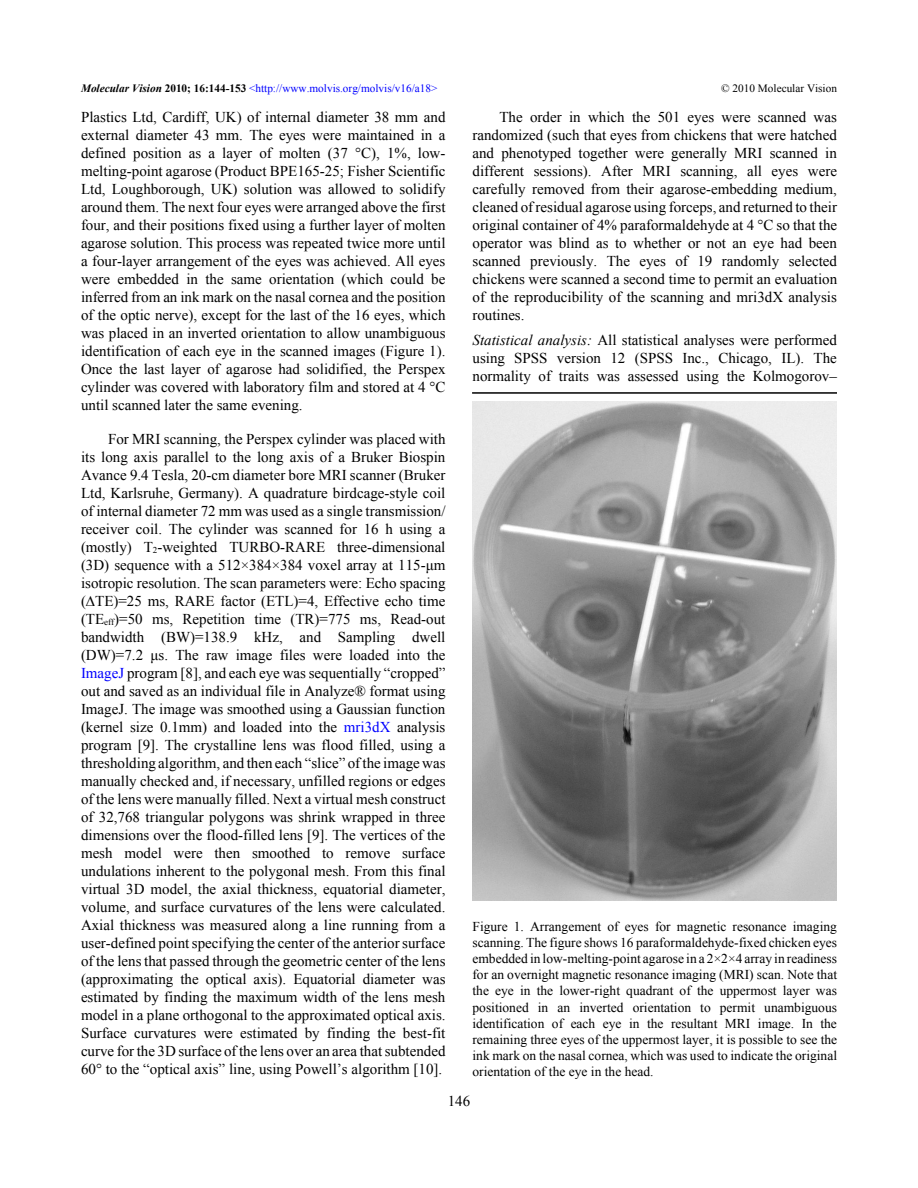
<style>
.page{position:relative;width:918px;height:1188px;background:#fff}
.page>*{position:absolute;margin:0;border:0;box-sizing:border-box;transform-origin:0 0}
.t1{font:15px/18px "Times New Roman";color:#000;text-align:justify}
.t2{font:13.5px/16.2px "Times New Roman";color:#000;text-align:justify}
.t3{font:11.25px "Times New Roman";color:#00f}
.t4{font:11.25px "Times New Roman";color:#000}
.s1{font-weight:700;font-style:italic;color:#000}
.s2{font-weight:700;color:#000}
.s3{font-size:9px}
.s4{color:#00f}
.s5{font-style:italic}
</style>
<div class="page">
<hr style="left:472px;top:392px;width:365px;height:2px;background:#000">
<img style="left:472px;top:401px;width:365px;height:500px">
<p class="t3" style="left:81px;top:82px;width:358px"><span class="s1">Molecular Vision</span> <span class="s2">2010; 16:144-153</span> &lt;http://www.molvis.org/molvis/v16/a18&gt;</p>
<p class="t4" style="left:721px;top:82px;width:117px">© 2010 Molecular Vision</p>
<p class="t1" style="left:81px;top:108px;width:366px">Plastics Ltd, Cardiff, UK) of internal diameter 38 mm and external diameter 43 mm. The eyes were maintained in a defined position as a layer of molten (37 °C), 1%, low&shy;melting-point agarose (Product BPE165-25; Fisher Scientific Ltd, Loughborough, UK) solution was allowed to solidify around them. The next four eyes were arranged above the first four, and their positions fixed using a further layer of molten agarose solution. This process was repeated twice more until a four-layer arrangement of the eyes was achieved. All eyes were embedded in the same orientation (which could be inferred from an ink mark on the nasal cornea and the position of the optic nerve), except for the last of the 16 eyes, which was placed in an inverted orientation to allow unambiguous identification of each eye in the scanned images (Figure 1).<br>Once the last layer of agarose had solidified, the Perspex cylinder was covered with laboratory film and stored at 4 °C until scanned later the same evening.</p>
<p class="t1" style="left:81px;top:430px;width:366px;text-indent:27px">For MRI scanning, the Perspex cylinder was placed with its long axis parallel to the long axis of a Bruker Biospin Avance 9.4 Tesla, 20-cm diameter bore MRI scanner (Bruker Ltd, Karlsruhe, Germany). A quadrature birdcage-style coil of internal diameter 72 mm was used as a single transmission/ receiver coil. The cylinder was scanned for 16 h using a (mostly) T<span class="s3">2</span>-weighted TURBO-RARE three-dimensional (3D) sequence with a 512×384×384 voxel array at 115-μm isotropic resolution. The scan parameters were: Echo spacing (∆TE)=25 ms, RARE factor (ETL)=4, Effective echo time (TE<span class="s3">eff</span>)=50 ms, Repetition time (TR)=775 ms, Read-out bandwidth (BW)=138.9 kHz, and Sampling dwell (DW)=7.2 μs. The raw image files were loaded into the <span class="s4">ImageJ</span> program [8], and each eye was sequentially “cropped” out and saved as an individual file in Analyze® format using ImageJ. The image was smoothed using a Gaussian function (kernel size 0.1mm) and loaded into the <span class="s4">mri3dX</span> analysis program [9]. The crystalline lens was flood filled, using a thresholding algorithm, and then each “slice” of the image was manually checked and, if necessary, unfilled regions or edges of the lens were manually filled. Next a virtual mesh construct of 32,768 triangular polygons was shrink wrapped in three dimensions over the flood-filled lens [9]. The vertices of the mesh model were then smoothed to remove surface undulations inherent to the polygonal mesh. From this final virtual 3D model, the axial thickness, equatorial diameter, volume, and surface curvatures of the lens were calculated.<br>Axial thickness was measured along a line running from a user-defined point specifying the center of the anterior surface of the lens that passed through the geometric center of the lens (approximating the optical axis). Equatorial diameter was estimated by finding the maximum width of the lens mesh model in a plane orthogonal to the approximated optical axis.<br>Surface curvatures were estimated by finding the best-fit curve for the 3D surface of the lens over an area that subtended 60° to the “optical axis” line, using Powell’s algorithm [10].</p>
<p class="t1" style="left:472px;top:108px;width:366px;text-indent:27px">The order in which the 501 eyes were scanned was randomized (such that eyes from chickens that were hatched and phenotyped together were generally MRI scanned in different sessions). After MRI scanning, all eyes were carefully removed from their agarose-embedding medium, cleaned of residual agarose using forceps, and returned to their original container of 4% paraformaldehyde at 4 °C so that the operator was blind as to whether or not an eye had been scanned previously. The eyes of 19 randomly selected chickens were scanned a second time to permit an evaluation of the reproducibility of the scanning and mri3dX analysis routines.</p>
<p class="t1" style="left:472px;top:331px;width:366px"><span class="s5">Statistical analysis:</span> All statistical analyses were performed using SPSS version 12 (SPSS Inc., Chicago, IL). The normality of traits was assessed using the Kolmogorov–</p>
<p class="t2" style="left:472px;top:918px;width:366px">Figure 1. Arrangement of eyes for magnetic resonance imaging scanning. The figure shows 16 paraformaldehyde-fixed chicken eyes embedded in low-melting-point agarose in a 2×2×4 array in readiness for an overnight magnetic resonance imaging (MRI) scan. Note that the eye in the lower-right quadrant of the uppermost layer was positioned in an inverted orientation to permit unambiguous identification of each eye in the resultant MRI image. In the remaining three eyes of the uppermost layer, it is possible to see the ink mark on the nasal cornea, which was used to indicate the original orientation of the eye in the head.</p>
<p class="t1" style="left:448px;top:1092px;width:24px">146</p>
</div>
